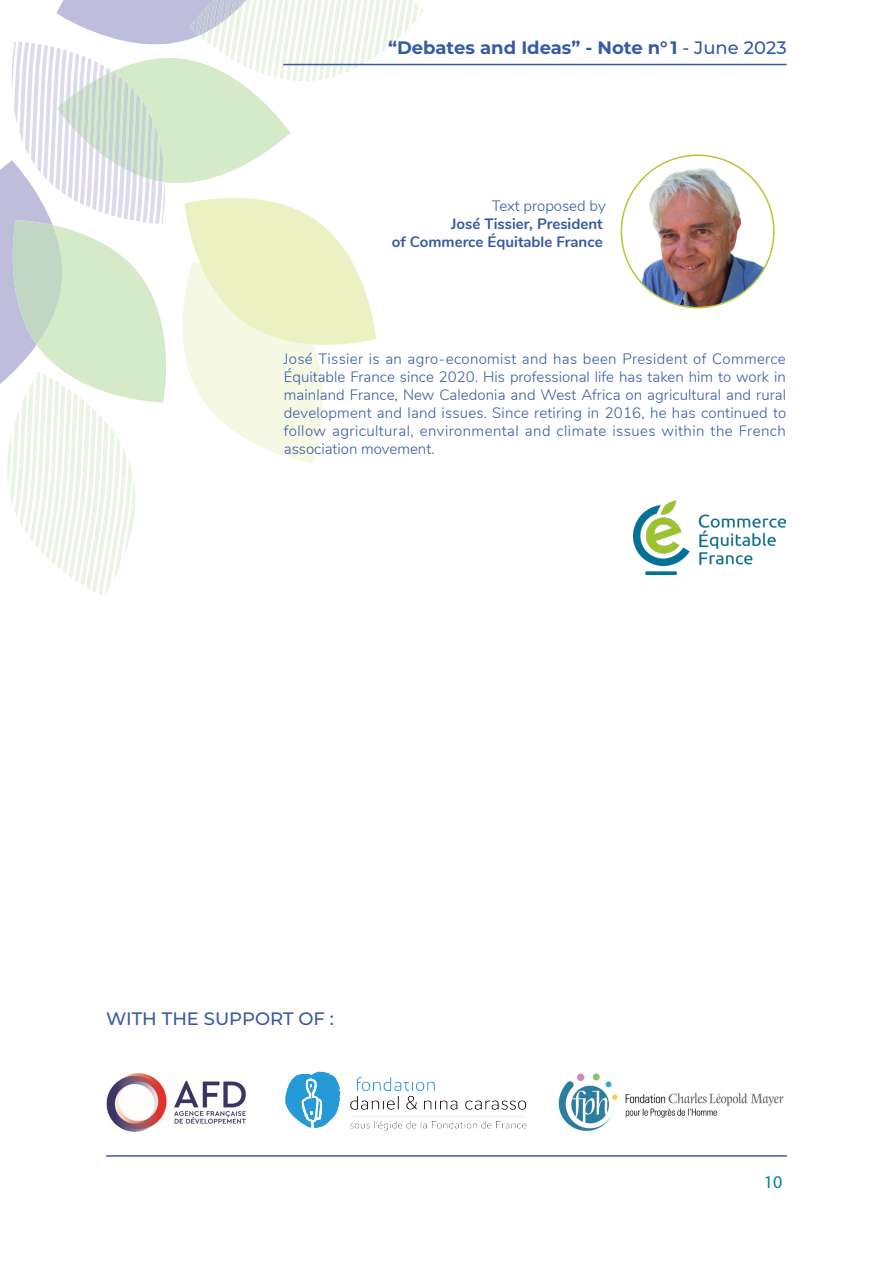
<style>
.page{position:relative;width:893px;height:1263px;background:#fff}
.page>*{position:absolute;margin:0;border:0;box-sizing:border-box;transform-origin:0 0}
.Note_CEF{font:700 18px "Montserrat";color:#365aa6}
.Note_CEF-2{font:500 18px "Montserrat";color:#365aa6}
.t1{font:18px "Myriad Pro";color:#0080a2}
.Bio_auteur{font:300 15px/18px "Nunito";color:#355aa4;text-align:justify}
.Bio_auteur-2{font:700 15px "Nunito";color:#355aa4}
.s1{font-weight:500}
</style>
<div class="page">
<svg style="left:0;top:0;width:424px;height:596px"></svg>
<img style="left:620px;top:157px;width:155px;height:152px">
<img style="left:633px;top:500px;width:153px;height:74px">
<img style="left:106px;top:1073px;width:140px;height:58px">
<hr style="left:106px;top:1155px;width:681px;height:2px;background:#365aa6">
<img style="left:285px;top:1071px;width:242px;height:60px">
<img style="left:558px;top:1073px;width:226px;height:58px">
<hr style="left:283px;top:64px;width:504px;height:1px;background:#365aa6">
<p class="Note_CEF" style="left:388px;top:34px;width:400px">“Debates and Ideas” - Note n° 1 <span class="s1">- June 2023</span></p>
<p class="Bio_auteur" style="left:492px;top:196px;width:115px">Text proposed by</p>
<p class="Bio_auteur-2" style="left:451px;top:213px;width:153px">José Tissier, President</p>
<p class="Bio_auteur-2" style="left:392px;top:231px;width:212px">of Commerce Équitable France</p>
<p class="Bio_auteur" style="left:284px;top:349px;width:504px">José Tissier is an agro-economist and has been President of Commerce Équitable France since 2020. His professional life has taken him to work in mainland France, New Caledonia and West Africa on agricultural and rural development and land issues. Since retiring in 2016, he has continued to follow agricultural, environmental and climate issues within the French association movement.</p>
<p class="Note_CEF-2" style="left:106px;top:1006px;width:229px">WITH THE SUPPORT OF :</p>
<p class="t1" style="left:764px;top:1170px;width:20px">10</p>
</div>
